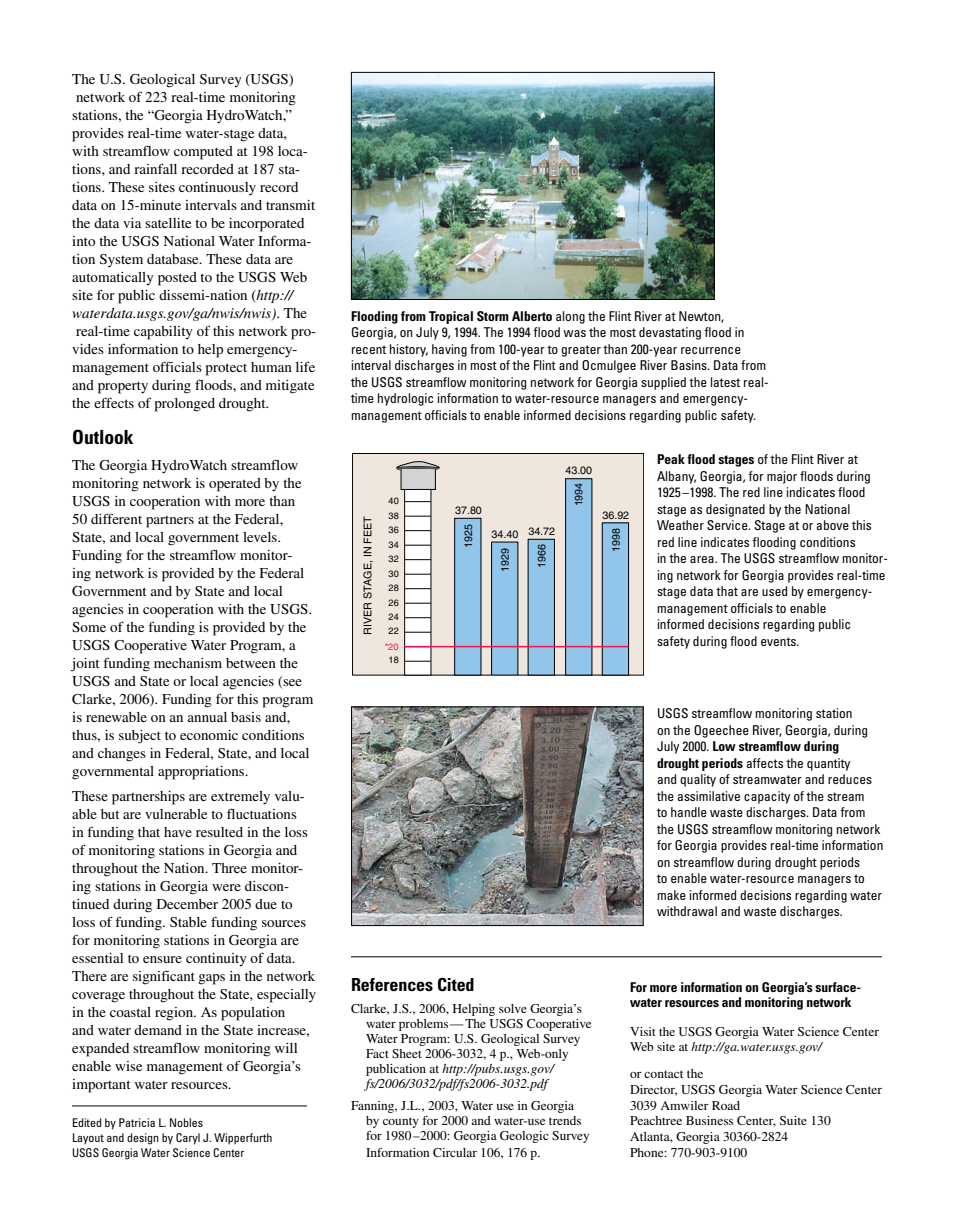
<style>
.page{position:relative;width:954px;height:1224px;background:#fff}
.page>*{position:absolute;margin:0;border:0;box-sizing:border-box;transform-origin:0 0}
.BodyNoIndent{font:700 condensed 19.5px "Univers";letter-spacing:-.005em;color:#000}
.Heading_2{font:700 condensed 18px "Univers";letter-spacing:-.005em;color:#000}
.BodyNoIndent-2{font:15px/18px "Times";color:#000}
.FigureCaption{font:condensed 13.5px/16.5px "Univers";color:#000}
.BodyNoIndent-3{font:13.5px/15px "Times";color:#000}
.Heading_2-2{font:700 condensed 13.5px/15px "Univers";letter-spacing:-.005em;color:#000}
.Heading_2-3{font:13.5px "Times";color:#000}
.Heading_2-4{font:italic 13.2px "Times";color:#000}
.PhotoCredit{font:condensed 12px "Univers";color:#000}
.t1{font:10.65px "Helvetica";color:#000}
.t2{font:9.15px/14.4px "Helvetica";color:#000;text-align:justify}
.t3{font:9.15px "Helvetica";color:#ed1651}
.s1{font-style:italic}
.s2{font-weight:700}
.s3{font-size:14.25px}
.s4{font-size:13.2px}
.s5{font-style:normal}
</style>
<div class="page">
<img style="left:353px;top:708px;width:289px;height:216px">
<div style="left:351px;top:706px;width:293px;height:220px;border:1px solid #000"></div>
<img style="left:353px;top:74px;width:360px;height:224px">
<div style="left:351px;top:72px;width:364px;height:228px;border:1px solid #000"></div>
<div style="left:352px;top:453px;width:292px;height:222px;background:#efe7de"></div>
<div style="left:352px;top:453px;width:292px;height:222px;border:1px solid #000"></div>
<div style="left:405px;top:473px;width:26px;height:202px;background:#fff"></div>
<div style="left:404px;top:472px;width:27px;height:203px;border:1px solid #000"></div>
<svg style="left:405px;top:661px;width:26px;height:1px"></svg>
<svg style="left:405px;top:632px;width:26px;height:1px"></svg>
<svg style="left:405px;top:617px;width:26px;height:1px"></svg>
<svg style="left:405px;top:603px;width:26px;height:1px"></svg>
<svg style="left:405px;top:588px;width:26px;height:1px"></svg>
<svg style="left:405px;top:574px;width:26px;height:1px"></svg>
<svg style="left:405px;top:559px;width:26px;height:1px"></svg>
<svg style="left:405px;top:545px;width:26px;height:1px"></svg>
<svg style="left:405px;top:530px;width:26px;height:1px"></svg>
<svg style="left:405px;top:516px;width:26px;height:1px"></svg>
<svg style="left:405px;top:501px;width:26px;height:1px"></svg>
<div style="left:455px;top:518px;width:26px;height:157px;background:#92c5ea"></div>
<div style="left:454px;top:518px;width:27px;height:157px;border:1px solid #000"></div>
<div style="left:492px;top:542px;width:26px;height:133px;background:#92c5ea"></div>
<div style="left:491px;top:542px;width:27px;height:133px;border:1px solid #000"></div>
<div style="left:528px;top:539px;width:26px;height:136px;background:#92c5ea"></div>
<div style="left:528px;top:539px;width:27px;height:136px;border:1px solid #000"></div>
<div style="left:566px;top:479px;width:26px;height:196px;background:#92c5ea"></div>
<div style="left:565px;top:478px;width:27px;height:197px;border:1px solid #000"></div>
<div style="left:602px;top:523px;width:27px;height:152px;background:#92c5ea"></div>
<div style="left:602px;top:523px;width:27px;height:152px;border:1px solid #000"></div>
<hr style="left:404px;top:646px;width:225px;height:1px;background:#ed1651">
<svg style="left:396px;top:461px;width:44px;height:29px"></svg>
<hr style="left:351px;top:957px;width:531px;height:1px;background:#000">
<hr style="left:72px;top:1106px;width:235px;height:1px;background:#000">
<p class="BodyNoIndent-2" style="left:72px;top:70px;width:245px">The U.S. Geological Survey (USGS) network of 223 real-time monitoring stations, the “Georgia HydroWatch,” provides real-time water-stage data, with streamflow computed at 198 loca&shy;tions, and rainfall recorded at 187 sta&shy;tions. These sites continuously record data on 15-minute intervals and transmit the data via satellite to be incorporated into the USGS National Water Informa&shy;tion System database. These data are automatically posted to the USGS Web site for public dissemi-nation (<span class="s1">http:// waterdata.usgs.gov/ga/nwis/nwis)</span>. The real-time capability of this network pro&shy;vides information to help emergency&shy;management officials protect human life and property during floods, and mitigate the effects of prolonged drought.</p>
<p class="BodyNoIndent" style="left:72px;top:426px;width:63px">Outlook</p>
<p class="BodyNoIndent-2" style="left:72px;top:456px;width:243px">The Georgia HydroWatch streamflow monitoring network is operated by the USGS in cooperation with more than 50 different partners at the Federal, State, and local government levels.<br>Funding for the streamflow monitor&shy;ing network is provided by the Federal Government and by State and local agencies in cooperation with the USGS.<br>Some of the funding is provided by the USGS Cooperative Water Program, a joint funding mechanism between the USGS and State or local agencies (see Clarke, 2006). Funding for this program is renewable on an annual basis and, thus, is subject to economic conditions and changes in Federal, State, and local governmental appropriations.</p>
<p class="BodyNoIndent-2" style="left:72px;top:787px;width:246px">These partnerships are extremely valu&shy;able but are vulnerable to fluctuations<br>in funding that have resulted in the loss of monitoring stations in Georgia and throughout the Nation. Three monitor&shy;ing stations in Georgia were discon&shy;tinued during December 2005 due to loss of funding. Stable funding sources for monitoring stations in Georgia are essential to ensure continuity of data.<br>There are significant gaps in the network coverage throughout the State, especially in the coastal region. As population<br>and water demand in the State increase, expanded streamflow monitoring will enable wise management of Georgia’s important water resources.</p>
<p class="PhotoCredit" style="left:72px;top:1115px;width:133px">Edited by Patricia L. Nobles</p>
<p class="PhotoCredit" style="left:72px;top:1130px;width:202px">Layout and design by Caryl J. Wipperfurth</p>
<p class="PhotoCredit" style="left:72px;top:1145px;width:174px">USGS Georgia Water Science Center</p>
<p class="FigureCaption" style="left:351px;top:308px;width:419px"><span class="s2">Flooding from Tropical Storm Alberto</span> along the Flint River at Newton, Georgia, on July 9, 1994. The 1994 flood was the most devastating flood in recent history, having from 100-year to greater than 200-year recurrence interval discharges in most of the Flint and Ocmulgee River Basins. Data from the USGS streamflow monitoring network for Georgia supplied the latest real&shy;time hydrologic information to water-resource managers and emergency&shy;management officials to enable informed decisions regarding public safety.</p>
<p class="t1" style="left:362px;top:635px;width:121px;rotate:-90deg">RIVER STAGE, IN FEET</p>
<p class="t2" style="left:389px;top:494px;width:12px">40<br>38<br>36<br>34<br>32<br>30<br>28<br>26<br>24<br>22</p>
<p class="t2" style="left:389px;top:653px;width:12px">18</p>
<p class="t3" style="left:385px;top:641px;width:15px">*20</p>
<p class="t1" style="left:455px;top:504px;width:28px">37.80</p>
<p class="t1" style="left:462px;top:548px;width:25px;rotate:-90deg">1925</p>
<p class="t1" style="left:492px;top:526px;width:65px">34.40 34.72</p>
<p class="t1" style="left:499px;top:572px;width:25px;rotate:-90deg">1929</p>
<p class="t1" style="left:536px;top:568px;width:25px;rotate:-90deg">1966</p>
<p class="t1" style="left:565px;top:464px;width:28px">43.00</p>
<p class="t1" style="left:573px;top:506px;width:25px;rotate:-90deg">1994</p>
<p class="t1" style="left:602px;top:509px;width:28px">36.92</p>
<p class="t1" style="left:610px;top:552px;width:25px;rotate:-90deg">1998</p>
<p class="FigureCaption" style="left:657px;top:451px;width:232px"><span class="s2">Peak flood stages</span> of the Flint River at Albany, Georgia, for major floods during 1925 –1998. The red line indicates flood stage as designated by the National Weather Service. Stage at or above this red line indicates flooding conditions<br>in the area. The USGS streamflow monitor&shy;ing network for Georgia provides real-time stage data that are used by emergency&shy;management officials to enable<br>informed decisions regarding public<br>safety during flood events.</p>
<p class="FigureCaption" style="left:657px;top:705px;width:228px">USGS streamflow monitoring station<br>on the Ogeechee River, Georgia, during July 2000. <span class="s2">Low streamflow during drought periods</span> affects the quantity<br>and quality of streamwater and reduces the assimilative capacity of the stream<br>to handle waste discharges. Data from the USGS streamflow monitoring network for Georgia provides real-time information on streamflow during drought periods<br>to enable water-resource managers to make informed decisions regarding water withdrawal and waste discharges.</p>
<p class="Heading_2" style="left:351px;top:974px;width:125px">References Cited</p>
<p class="BodyNoIndent-3" style="left:366px;top:1001px;width:227px;text-indent:-15px">Clarke, J.S., 2006, Helping solve Georgia’s water problems—The USGS Cooperative Water Program: U.S. Geological Survey Fact Sheet 2006-3032, 4 p., Web-only publication at <span class="s1">http://pubs.usgs.gov/ fs/2006/3032/pdf/fs2006-3032.pdf</span></p>
<p class="BodyNoIndent-3" style="left:366px;top:1098px;width:225px;text-indent:-15px">Fanning, J.L., 2003, Water use in Georgia by county for 2000 and water-use trends for 1980 –2000: Georgia Geologic Survey</p>
<p class="BodyNoIndent-3" style="left:366px;top:1145px;width:176px">Information Circular 106, 176 p<span class="s3">.</span></p>
<p class="Heading_2-2" style="left:630px;top:980px;width:232px">For more information on Georgia’s surface&shy;water resources and monitoring network</p>
<p class="Heading_2-3" style="left:630px;top:1023px;width:250px">V<span class="s4">isit the USGS</span> Georgia Water Science Center</p>
<p class="Heading_2-4" style="left:630px;top:1040px;width:193px"><span class="s5">Web site at</span> http://ga.water.usgs.gov/</p>
<p class="BodyNoIndent-3" style="left:630px;top:1066px;width:253px;line-height:15.8px">or contact the<br>Director, USGS Georgia Water Science Center<br>3039 Amwiler Road<br>Peachtree Business Center, Suite 130<br>Atlanta, Georgia 30360-2824<br>Phone: 770-903-9100</p>
</div>
